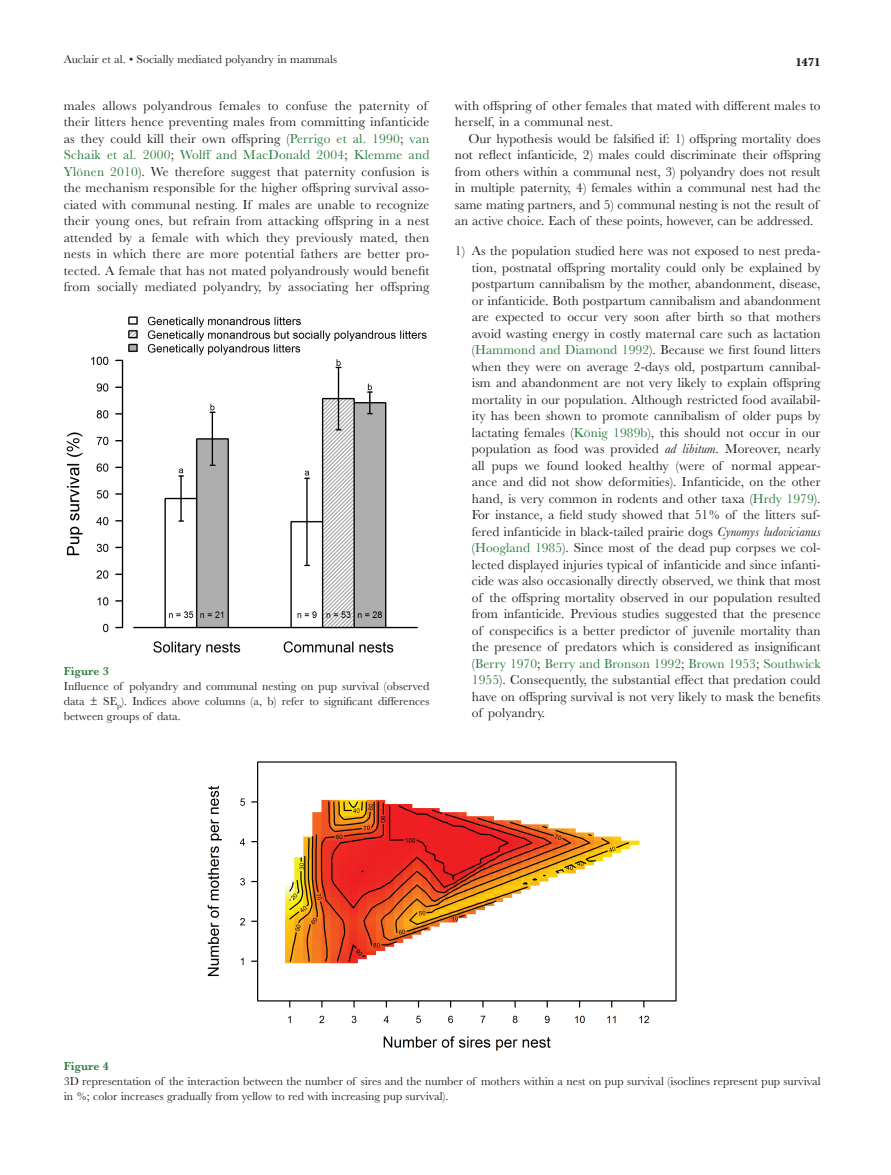
<style>
.page{position:relative;width:891px;height:1175px;background:#fff}
.page>*{position:absolute;margin:0;border:0;box-sizing:border-box;transform-origin:0 0}
.t1{font:13.5px/16.5px "Baskerville MT Std";letter-spacing:.015em;color:#231f20}
.t2{font:12px/15px "Baskerville MT Std";color:#231f20;text-align:justify}
.t3{font:600 12px "Baskerville MT Std";color:#2a7a3b}
.t4{font:700 12px "Baskerville MT Std";color:#231f20}
.s1{color:#2a7a3b}
.s2{font-style:italic}
</style>
<div class="page">
<img style="left:66px;top:316px;width:361px;height:339px">
<img style="left:208px;top:761px;width:469px;height:289px">
<p class="t2" style="left:64px;top:52px;width:275px">Auclair et al. • Socially mediated polyandry in mammals</p>
<p class="t1" style="left:64px;top:97px;width:367px">males allows polyandrous females to confuse the paternity of their litters hence preventing males from committing infanticide as they could kill their own offspring (<span class="s1">Perrigo et al. 1990</span>; <span class="s1">van Schaik et al. 2000</span>; <span class="s1">Wolff and MacDonald 2004</span>; <span class="s1">Klemme and Ylönen 2010</span>). We therefore suggest that paternity confusion is the mechanism responsible for the higher offspring survival asso&shy;ciated with communal nesting. If males are unable to recognize their young ones, but refrain from attacking offspring in a nest attended by a female with which they previously mated, then nests in which there are more potential fathers are better pro&shy;tected. A female that has not mated polyandrously would benefit from socially mediated polyandry, by associating her offspring</p>
<p class="t1" style="left:455px;top:97px;width:367px">with offspring of other females that mated with different males to herself, in a communal nest.</p>
<p class="t4" style="left:795px;top:55px;width:27px">1471</p>
<p class="t1" style="left:455px;top:130px;width:367px;text-indent:14px">Our hypothesis would be falsified if: 1) offspring mortality does not reflect infanticide, 2) males could discriminate their offspring from others within a communal nest, 3) polyandry does not result in multiple paternity, 4) females within a communal nest had the same mating partners, and 5) communal nesting is not the result of an active choice. Each of these points, however, can be addressed.</p>
<p class="t1" style="left:472px;top:242px;width:350px;text-align:justify;text-indent:-17px">1) As the population studied here was not exposed to nest preda&shy;tion, postnatal offspring mortality could only be explained by postpartum cannibalism by the mother, abandonment, disease, or infanticide. Both postpartum cannibalism and abandonment are expected to occur very soon after birth so that mothers avoid wasting energy in costly maternal care such as lactation (<span class="s1">Hammond and Diamond 1992</span>). Because we first found litters when they were on average 2-days old, postpartum cannibal&shy;ism and abandonment are not very likely to explain offspring mortality in our population. Although restricted food availabil&shy;ity has been shown to promote cannibalism of older pups by lactating females (<span class="s1">König 1989b</span>), this should not occur in our population as food was provided <span class="s2">ad libitum</span>. Moreover, nearly all pups we found looked healthy (were of normal appear&shy;ance and did not show deformities). Infanticide, on the other hand, is very common in rodents and other taxa (<span class="s1">Hrdy 1979</span>).<br>For instance, a field study showed that 51% of the litters suf&shy;fered infanticide in black-tailed prairie dogs <span class="s2">Cynomys ludovicianus </span>(<span class="s1">Hoogland 1985</span>). Since most of the dead pup corpses we col&shy;lected displayed injuries typical of infanticide and since infanti&shy;cide was also occasionally directly observed, we think that most of the offspring mortality observed in our population resulted from infanticide. Previous studies suggested that the presence of conspecifics is a better predictor of juvenile mortality than the presence of predators which is considered as insignificant (<span class="s1">Berry 1970</span>; <span class="s1">Berry and Bronson 1992</span>; <span class="s1">Brown 1953</span>; <span class="s1">Southwick 1955</span>). Consequently, the substantial effect that predation could have on offspring survival is not very likely to mask the benefits of polyandry.</p>
<p class="t3" style="left:64px;top:664px;width:47px">Figure 3</p>
<p class="t2" style="left:64px;top:678px;width:367px">Influence of polyandry and communal nesting on pup survival (observed data ± SE<sub>p</sub>). Indices above columns (a, b) refer to significant differences between groups of data.</p>
<p class="t3" style="left:64px;top:1059px;width:47px">Figure 4</p>
<p class="t2" style="left:64px;top:1073px;width:758px">3D representation of the interaction between the number of sires and the number of mothers within a nest on pup survival (isoclines represent pup survival in %; color increases gradually from yellow to red with increasing pup survival).</p>
</div>
